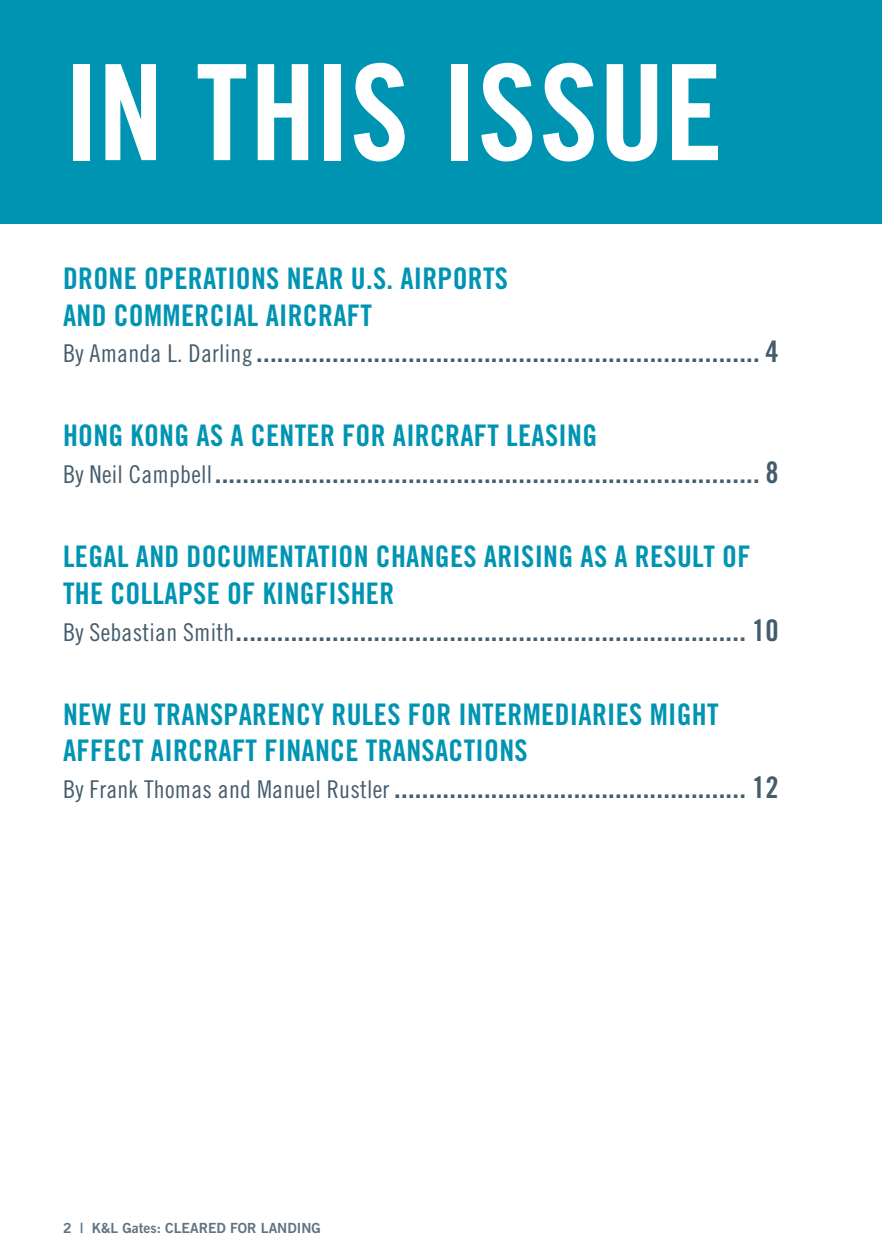
<style>
.page{position:relative;width:882px;height:1260px;background:#fff}
.page>*{position:absolute;margin:0;border:0;box-sizing:border-box;transform-origin:0 0}
.Headline_Subheads{font:133px "Trade Gothic LT Std Bd Cn 20";letter-spacing:-.005em;color:#fff}
.Section_Title{font:29.75px/36.8px "Trade Gothic LT Std Bd Cn 20";letter-spacing:.01em;color:#445c6c}
.Section_Title-2{font:29.75px/36.8px "Trade Gothic LT Std Bd Cn 20";letter-spacing:.01em;color:#0094b3}
.t1{font:14px "Trade Gothic LT Std Bd 2";color:#607482}
.s1{color:#0094b3}
.s2{font-family:"Trade Gothic LT Std Cn 18";font-size:24.5px}
.s3{font-family:"Trade Gothic LT Std Cn 18";font-size:24.5px;color:#445c6c}
.s4{color:#445c6c}
</style>
<div class="page">
<div style="left:0;top:0;width:882px;height:223px;background:#0094b3"></div>
<p class="Headline_Subheads" style="left:63px;top:32px;width:662px">IN THIS ISSUE</p>
<p class="Section_Title" style="left:63px;top:260px;width:717px"><span class="s1">DRONE OPERATIONS NEAR U.S. AIRPORTS<br>AND COMMERCIAL AIRCRAFT<br></span><span class="s2">By Amanda L. Darling</span> ......................................................................... 4</p>
<p class="Section_Title" style="left:63px;top:417px;width:717px"><span class="s1">HONG KONG AS A CENTER FOR AIRCRAFT LEASING<br></span><span class="s2">By Neil Campbell</span>............................................................................... 8</p>
<p class="Section_Title" style="left:63px;top:538px;width:717px"><span class="s1">LEGAL AND DOCUMENTATION CHANGES ARISING AS A RESULT OF<br>THE COLLAPSE OF KINGFISHER<br></span><span class="s2">By Sebastian Smith</span>.......................................................................... 10</p>
<p class="Section_Title-2" style="left:63px;top:695px;width:717px">NEW EU TRANSPARENCY RULES FOR INTERMEDIARIES MIGHT<br>AFFECT AIRCRAFT FINANCE TRANSACTIONS<br><span class="s3">By Frank Thomas and Manuel Rustler</span> <span class="s4">................................................... 12</span></p>
<p class="t1" style="left:63px;top:1219px;width:259px">2 | K&amp;L Gates: CLEARED FOR LANDING</p>
</div>
